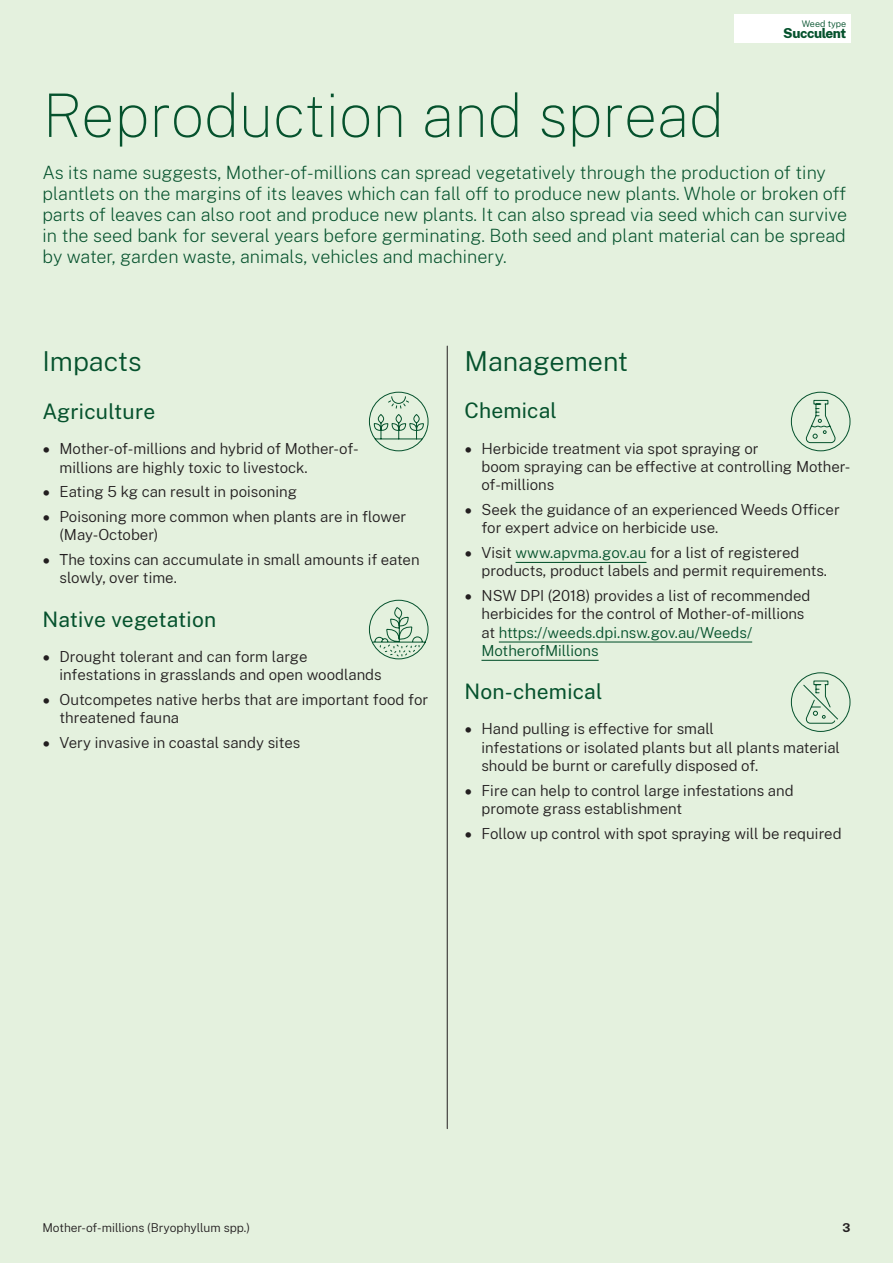
<style>
.page{position:relative;width:893px;height:1263px;background:#e4f1de}
.page>*{position:absolute;margin:0;border:0;box-sizing:border-box;transform-origin:0 0}
.H1{font:100 60px "Public Sans";color:#05522d}
.H2{font:300 27px "Public Sans";color:#05522d}
.H3{font:21px "Public Sans";letter-spacing:.01em;color:#05522d}
.Intro{font:200 18px/21px "Public Sans";color:#05522d}
.t1{font:300 15px/18.3px "Public Sans";color:#231f20}
.Body{font:800 13.5px "Public Sans";letter-spacing:-.03em;color:#05522d}
.t2{font:300 12px "Public Sans";color:#231f20}
.t3{font:700 12px "Public Sans";color:#231f20}
.Small_Print{font:300 9px "Public Sans";color:#05522d}
.s1{font-family:"Nunito Sans"}
.s2{color:#05522d}
</style>
<div class="page">
<hr style="left:447px;top:346px;width:1px;height:783px;background:#231f20">
<svg style="left:368px;top:391px;width:61px;height:61px"></svg>
<svg style="left:368px;top:599px;width:61px;height:61px"></svg>
<hr style="left:516px;top:562px;width:130px;height:1px;background:#05522d">
<hr style="left:499px;top:641px;width:253px;height:1px;background:#05522d">
<hr style="left:481px;top:660px;width:118px;height:1px;background:#05522d">
<svg style="left:790px;top:391px;width:61px;height:61px"></svg>
<svg style="left:790px;top:672px;width:61px;height:60px"></svg>
<div style="left:733px;top:14px;width:117px;height:29px;background:#fff"></div>
<p class="Small_Print" style="left:802px;top:17px;width:46px">Weed type</p>
<p class="Body" style="left:783px;top:23px;width:64px">Succulent</p>
<h1 class="H1" style="left:43px;top:75px;width:683px">Reproduction and spread</h1>
<p class="Intro" style="left:43px;top:161px;width:806px">As its name suggests, Mother-of-millions can spread vegetatively through the production of tiny plantlets on the margins of its leaves which can fall off to produce new plants. Whole or broken off parts of leaves can also root and produce new plants. It can also spread via seed which can survive in the seed bank for several years before germinating. Both seed and plant material can be spread by water, garden waste, animals, vehicles and machinery.</p>
<h2 class="H2" style="left:43px;top:342px;width:100px">Impacts</h2>
<h3 class="H3" style="left:43px;top:397px;width:114px">Agriculture</h3>
<p class="t1" style="left:60px;top:439px;width:301px;text-indent:-17px"><span class="s1">•</span> Mother-of-millions and hybrid of Mother-of&shy;millions are highly toxic to livestock.</p>
<p class="t1" style="left:43px;top:482px;width:256px"><span class="s1">•</span> Eating 5 kg can result in poisoning</p>
<p class="t1" style="left:60px;top:507px;width:348px;text-indent:-17px"><span class="s1">•</span> Poisoning more common when plants are in flower (May-October)</p>
<p class="t1" style="left:60px;top:550px;width:362px;text-indent:-17px"><span class="s1">•</span> The toxins can accumulate in small amounts if eaten slowly, over time.</p>
<h3 class="H3" style="left:43px;top:604px;width:175px">Native vegetation</h3>
<p class="t1" style="left:60px;top:647px;width:324px;text-indent:-17px"><span class="s1">•</span> Drought tolerant and can form large infestations in grasslands and open woodlands</p>
<p class="t1" style="left:60px;top:690px;width:370px;text-indent:-17px"><span class="s1">•</span> Outcompetes native herbs that are important food for threatened fauna</p>
<p class="t1" style="left:43px;top:733px;width:259px"><span class="s1">•</span> Very invasive in coastal sandy sites</p>
<h2 class="H2" style="left:464px;top:342px;width:165px">Management</h2>
<h3 class="H3" style="left:464px;top:396px;width:94px">Chemical</h3>
<p class="t1" style="left:481px;top:438px;width:370px;text-indent:-17px"><span class="s1">•</span> Herbicide treatment via spot spraying or<br>boom spraying can be effective at controlling Mother&shy;of-millions</p>
<p class="t1" style="left:481px;top:500px;width:360px;text-indent:-17px"><span class="s1">•</span> Seek the guidance of an experienced Weeds Officer for expert advice on herbicide use.</p>
<p class="t1" style="left:481px;top:543px;width:347px;text-indent:-17px"><span class="s1">•</span> Visit <span class="s2">www.apvma.gov.au</span> for a list of registered products, product labels and permit requirements.</p>
<p class="t1" style="left:481px;top:586px;width:330px;text-indent:-17px"><span class="s1">•</span> NSW DPI (2018) provides a list of recommended herbicides for the control of Mother-of-millions at <span class="s2">https://weeds.dpi.nsw.gov.au/Weeds/ MotherofMillions</span></p>
<h3 class="H3" style="left:464px;top:677px;width:139px">Non-chemical</h3>
<p class="t1" style="left:481px;top:719px;width:360px;text-indent:-17px"><span class="s1">•</span> Hand pulling is effective for small<br>infestations or isolated plants but all plants material should be burnt or carefully disposed of.</p>
<p class="t1" style="left:481px;top:780px;width:314px;text-indent:-17px"><span class="s1">•</span> Fire can help to control large infestations and promote grass establishment</p>
<p class="t1" style="left:464px;top:823px;width:379px"><span class="s1">•</span> Follow up control with spot spraying will be required</p>
<p class="t2" style="left:43px;top:1219px;width:209px">Mother-of-millions (Bryophyllum spp.)</p>
<p class="t3" style="left:842px;top:1219px;width:9px">3</p>
</div>
